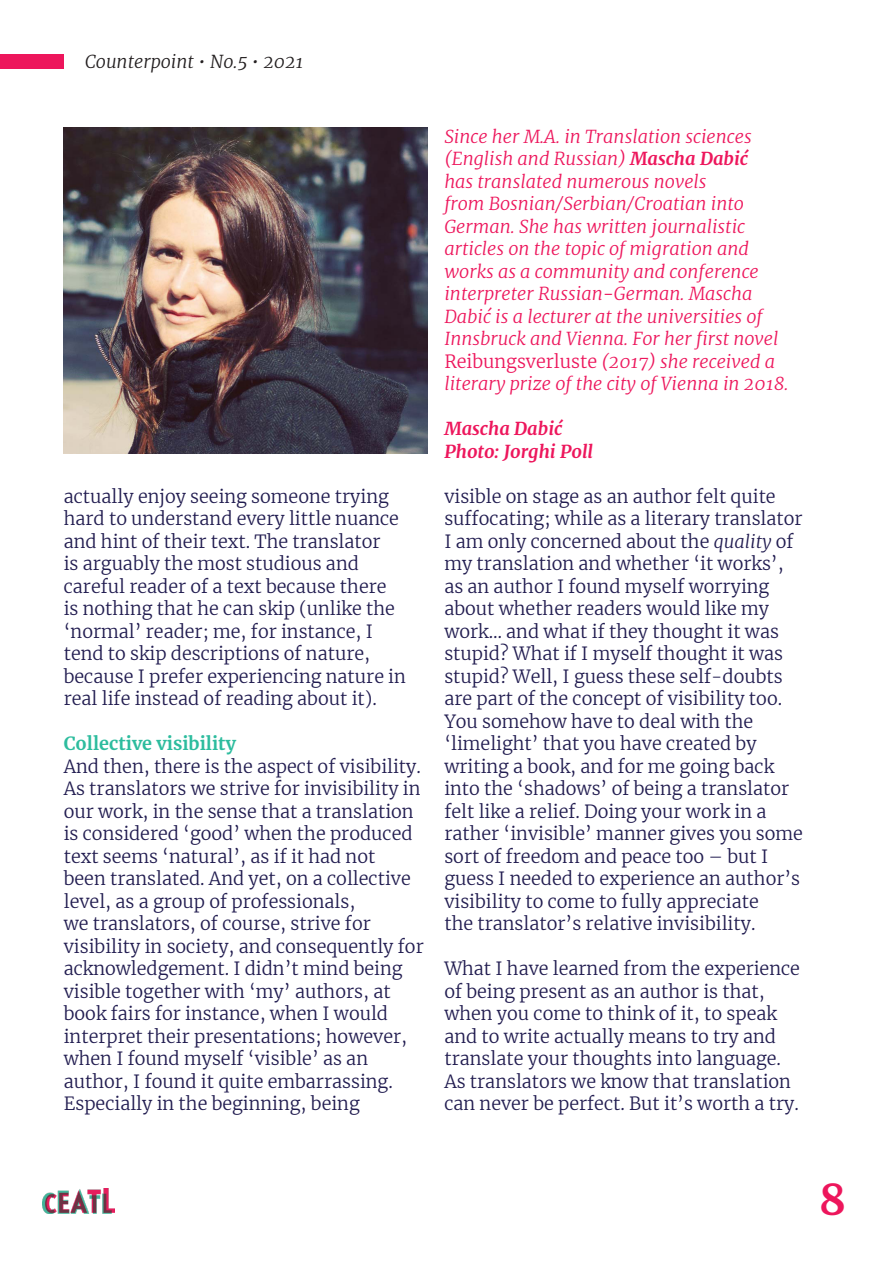
<style>
.page{position:relative;width:893px;height:1263px;background:#fff}
.page>*{position:absolute;margin:0;border:0;box-sizing:border-box;transform-origin:0 0}
.folionumber{font:700 42px "Merriweather";color:#ed165c}
.smallbody{font:300 18px/22.5px "Merriweather";color:#211c50}
.smallbody-2{font:italic 300 18px/22.5px "Merriweather";color:#ed165c}
.smallbody-3{font:italic 700 18px "Merriweather";color:#ed165c}
.t1{font:italic 300 18px "Merriweather";color:#231f20}
.smallbody-4{font:700 18px "Merriweather";color:#2dbc9e}
.s1{font-weight:700}
.s2{font-style:normal}
.s3{font-style:italic}
</style>
<div class="page">
<div style="left:0;top:54px;width:63px;height:14px;background:#ed165c"></div>
<img style="left:43px;top:1189px;width:71px;height:25px">
<img style="left:64px;top:128px;width:364px;height:326px">
<p class="t1" style="left:85px;top:48px;width:220px">Counterpoint • No.5 • 2021</p>
<p class="smallbody" style="left:64px;top:484px;width:344px">actually enjoy seeing someone trying hard to understand every little nuance and hint of their text. The translator<br>is arguably the most studious and careful reader of a text because there<br>is nothing that he can skip (unlike the ‘normal’ reader; me, for instance, I tend to skip descriptions of nature, because I prefer experiencing nature in real life instead of reading about it).</p>
<p class="smallbody-4" style="left:64px;top:731px;width:174px">Collective visibility</p>
<p class="smallbody" style="left:64px;top:754px;width:361px">And then, there is the aspect of visibility.<br>As translators we strive for invisibility in our work, in the sense that a translation is considered ‘good’ when the produced text seems ‘natural’, as if it had not<br>been translated. And yet, on a collective level, as a group of professionals,<br>we translators, of course, strive for visibility in society, and consequently for acknowledgement. I didn’t mind being visible together with ‘my’ authors, at book fairs for instance, when I would interpret their presentations; however, when I found myself ‘visible’ as an author, I found it quite embarrassing.<br>Especially in the beginning, being</p>
<p class="smallbody-2" style="left:444px;top:124px;width:345px">Since her M.A. in Translation sciences (English and Russian) <span class="s1">Mascha Dabić<br></span>has translated numerous novels<br>from Bosnian/Serbian/Croatian into German. She has written journalistic articles on the topic of migration and works as a community and conference interpreter Russian-German. Mascha Dabić is a lecturer at the universities of Innsbruck and Vienna. For her first novel <span class="s2">Reibungsverluste</span> (2017) she received a literary prize of the city of Vienna in 2018.</p>
<p class="smallbody-3" style="left:444px;top:416px;width:120px">Mascha Dabić</p>
<p class="smallbody-3" style="left:444px;top:439px;width:150px">Photo: Jorghi Poll</p>
<p class="smallbody" style="left:444px;top:484px;width:360px">visible on stage as an author felt quite suffocating; while as a literary translator I am only concerned about the <span class="s3">quality</span> of my translation and whether ‘it works’, as an author I found myself worrying about whether readers would like my work… and what if they thought it was stupid? What if I myself thought it was stupid? Well, I guess these self-doubts are part of the concept of visibility too.<br>You somehow have to deal with the ‘limelight’ that you have created by writing a book, and for me going back into the ‘shadows’ of being a translator felt like a relief. Doing your work in a rather ‘invisible’ manner gives you some sort of freedom and peace too – but I guess I needed to experience an author’s visibility to come to fully appreciate<br>the translator’s relative invisibility.</p>
<p class="smallbody" style="left:444px;top:957px;width:357px">What I have learned from the experience of being present as an author is that, when you come to think of it, to speak and to write actually means to try and translate your thoughts into language.<br>As translators we know that translation can never be perfect. But it’s worth a try.</p>
<p class="folionumber" style="left:819px;top:1171px;width:28px">8</p>
</div>
